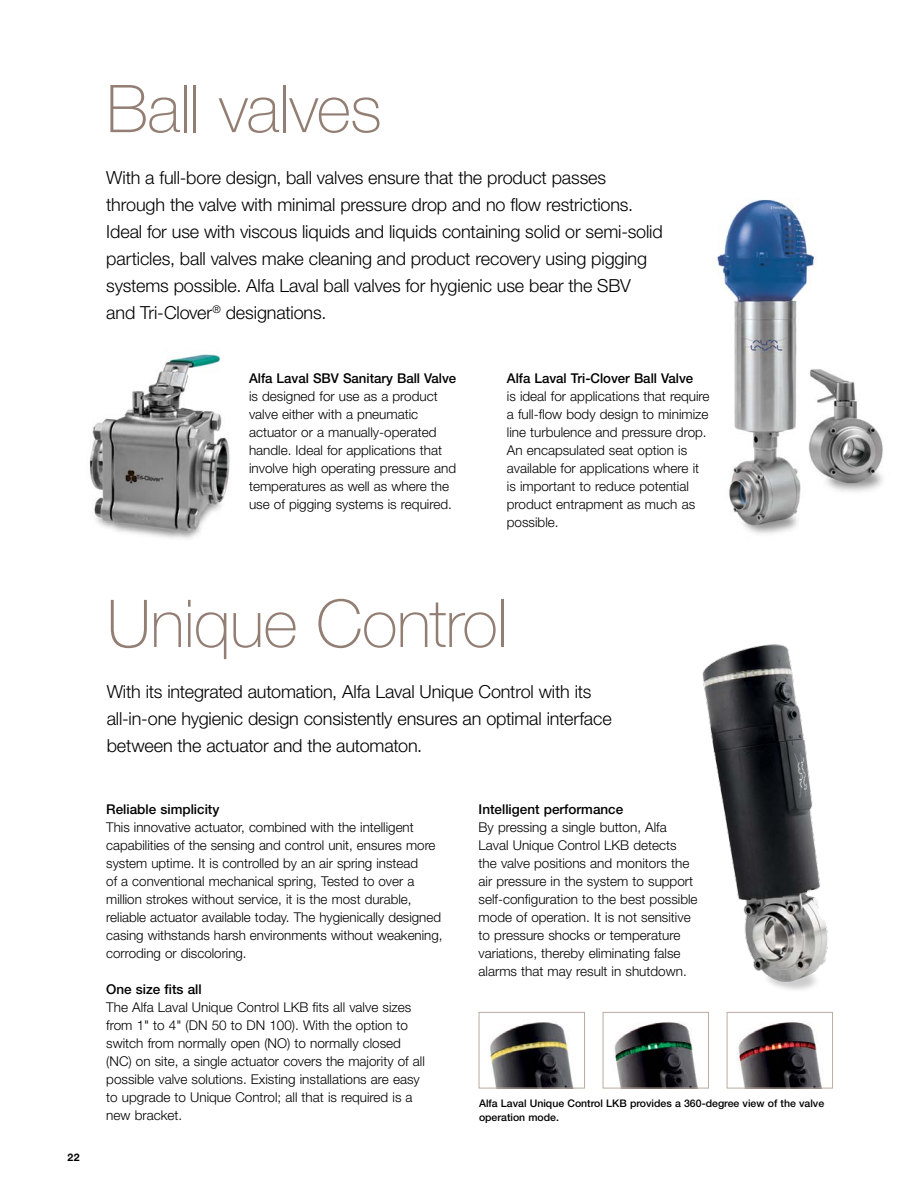
<style>
.page{position:relative;width:918px;height:1188px;background:#fff}
.page>*{position:absolute;margin:0;border:0;box-sizing:border-box;transform-origin:0 0}
.t1{font:100 66px "Helvetica Neue LT Std";letter-spacing:-.015em;color:#937e74}
.t2{font:300 18px/27px "Helvetica Neue LT Std";letter-spacing:-.005em;color:#000}
.t3{font:300 13.5px/18px "Helvetica Neue LT Std";color:#000}
.t4{font:500 13.5px "Helvetica Neue LT Std";color:#000}
.t5{font:500 10.5px/14.2px "Helvetica Neue LT Std";color:#000}
.t6{font:700 10.5px "Helvetica Neue LT Std";color:#000}
</style>
<div class="page">
<img style="left:738px;top:1022px;width:84px;height:65px">
<div style="left:727px;top:1012px;width:106px;height:77px;border:1px solid #bcaca3"></div>
<img style="left:489px;top:1022px;width:85px;height:65px">
<div style="left:479px;top:1012px;width:106px;height:77px;border:1px solid #bcaca3"></div>
<img style="left:614px;top:1022px;width:84px;height:65px">
<div style="left:603px;top:1012px;width:106px;height:77px;border:1px solid #bcaca3"></div>
<img style="left:702px;top:644px;width:126px;height:346px">
<img style="left:713px;top:199px;width:102px;height:335px">
<img style="left:89px;top:354px;width:141px;height:185px">
<img style="left:805px;top:358px;width:78px;height:143px">
<h1 class="t1" style="left:106px;top:71px;width:277px">Ball valves</h1>
<p class="t2" style="left:106px;top:164px;width:558px">With a full-bore design, ball valves ensure that the product passes through the valve with minimal pressure drop and no flow restrictions.<br>Ideal for use with viscous liquids and liquids containing solid or semi-solid particles, ball valves make cleaning and product recovery using pigging systems possible. Alfa Laval ball valves for hygienic use bear the SBV and Tri-Clover<sup>®</sup> designations.</p>
<p class="t4" style="left:249px;top:370px;width:209px">Alfa Laval SBV Sanitary Ball Valve</p>
<p class="t3" style="left:249px;top:386px;width:209px">is designed for use as a product valve either with a pneumatic actuator or a manually-operated handle. Ideal for applications that involve high operating pressure and temperatures as well as where the use of pigging systems is required.</p>
<p class="t4" style="left:507px;top:370px;width:188px">Alfa Laval Tri-Clover Ball Valve</p>
<p class="t3" style="left:507px;top:386px;width:204px">is ideal for applications that require a full-flow body design to minimize line turbulence and pressure drop.<br>An encapsulated seat option is available for applications where it is important to reduce potential product entrapment as much as possible.</p>
<p class="t6" style="left:68px;top:1150px;width:14px">22</p>
<h1 class="t1" style="left:107px;top:586px;width:403px">Unique Control</h1>
<h2 class="t2" style="left:107px;top:678px;width:507px">With its integrated automation, Alfa Laval Unique Control with its all-in-one hygienic design consistently ensures an optimal interface between the actuator and the automaton.</h2>
<p class="t4" style="left:106px;top:801px;width:115px">Reliable simplicity</p>
<p class="t3" style="left:106px;top:818px;width:338px">This innovative actuator, combined with the intelligent capabilities of the sensing and control unit, ensures more system uptime. It is controlled by an air spring instead<br>of a conventional mechanical spring, Tested to over a million strokes without service, it is the most durable, reliable actuator available today. The hygienically designed casing withstands harsh environments without weakening, corroding or discoloring.</p>
<p class="t4" style="left:106px;top:981px;width:97px">One size fits all</p>
<p class="t3" style="left:106px;top:998px;width:320px">The Alfa Laval Unique Control LKB fits all valve sizes from 1" to 4" (DN 50 to DN 100). With the option to switch from normally open (NO) to normally closed (NC) on site, a single actuator covers the majority of all possible valve solutions. Existing installations are easy to upgrade to Unique Control; all that is required is a new bracket.</p>
<p class="t4" style="left:479px;top:801px;width:146px">Intelligent performance</p>
<p class="t3" style="left:479px;top:818px;width:221px">By pressing a single button, Alfa Laval Unique Control LKB detects the valve positions and monitors the air pressure in the system to support self-configuration to the best possible mode of operation. It is not sensitive to pressure shocks or temperature variations, thereby eliminating false alarms that may result in shutdown.</p>
<p class="t5" style="left:479px;top:1096px;width:347px">Alfa Laval Unique Control LKB provides a 360-degree view of the valve operation mode.</p>
</div>
